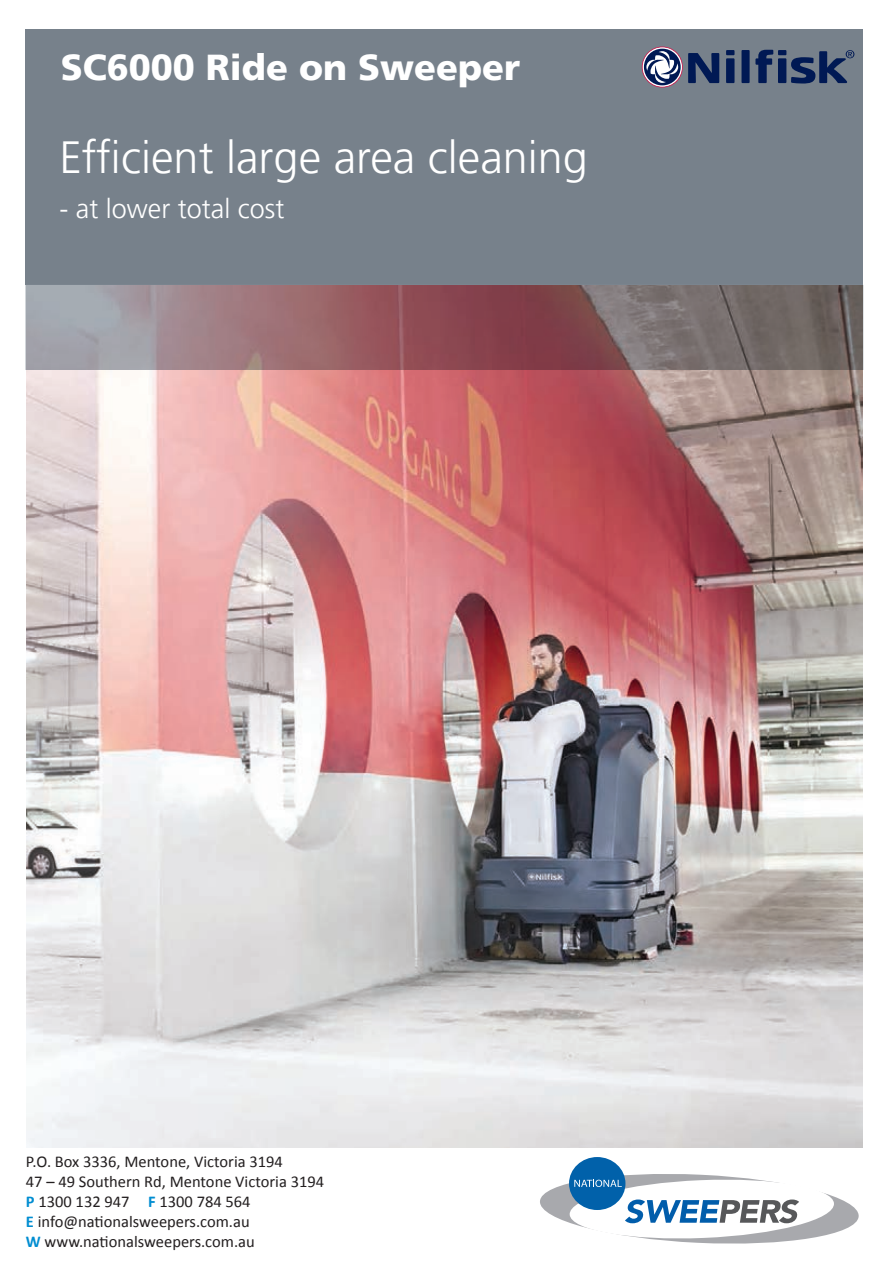
<style>
.page{position:relative;width:893px;height:1263px;background:#fff}
.page>*{position:absolute;margin:0;border:0;box-sizing:border-box;transform-origin:0 0}
.t1{font:300 45px "Frutiger LT Std";color:#fff}
.t2{font:900 36px "Frutiger LT Std";color:#fff}
.t3{font:300 27px "Frutiger LT Std";color:#fff}
.t4{font:16.5px/19.8px "Calibri";color:#231f20}
.s1{font-weight:700;color:#008dd1}
</style>
<div class="page">
<img style="left:26px;top:370px;width:837px;height:777px">
<div style="left:26px;top:30px;width:837px;height:255px;background:#77818b"></div>
<svg style="left:26px;top:285px;width:837px;height:85px;background:#8b6c70"></svg>
<div style="left:741px;top:50px;width:9px;height:33px;background:#001954"></div>
<div style="left:726px;top:58px;width:8px;height:25px;background:#001954"></div>
<div style="left:778px;top:58px;width:8px;height:25px;background:#001954"></div>
<div style="left:726px;top:50px;width:8px;height:5px;background:#001954"></div>
<div style="left:778px;top:50px;width:8px;height:5px;background:#001954"></div>
<svg style="left:755px;top:50px;width:18px;height:33px"></svg>
<svg style="left:642px;top:47px;width:77px;height:41px"></svg>
<svg style="left:791px;top:50px;width:63px;height:34px"></svg>
<div style="left:569px;top:1157px;width:56px;height:53px;background:#0161aa;border-radius:50%"></div>
<svg style="left:540px;top:1170px;width:319px;height:74px"></svg>
<h2 class="t2" style="left:61px;top:46px;width:461px">SC6000 Ride on Sweeper</h2>
<h1 class="t1" style="left:59px;top:132px;width:530px">Efficient large area cleaning</h1>
<h3 class="t3" style="left:59px;top:193px;width:226px">- at lower total cost</h3>
<p class="t4" style="left:26px;top:1151px;width:300px">P.O. Box 3336, Mentone, Victoria 3194<br>47 – 49 Southern Rd, Mentone Victoria 3194<br><span class="s1">P</span> 1300 132 947 <span class="s1">F</span> 1300 784 564<br><span class="s1">E</span> info@nationalsweepers.com.au<br><span class="s1">W</span> www.nationalsweepers.com.au</p>
</div>
